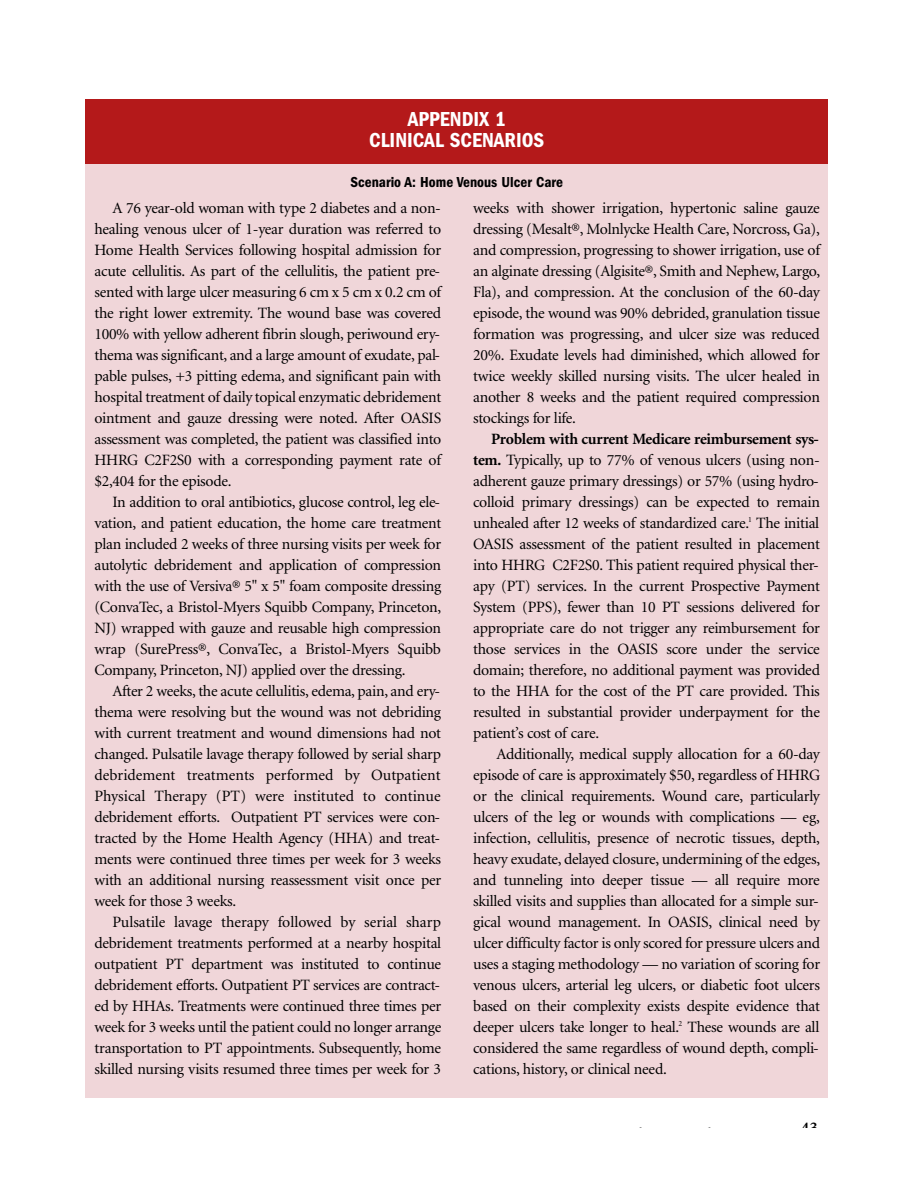
<style>
.page{position:relative;width:918px;height:1188px;background:#fff}
.page>*{position:absolute;margin:0;border:0;box-sizing:border-box;transform-origin:0 0}
.t1{font:600 condensed 21px/21px "Franklin Gothic";color:#fff;text-align:center}
.t2{font:15.75px/21px "Minion";letter-spacing:-.02em;color:#000;text-align:justify}
.t3{font:600 condensed 15px "Franklin Gothic";color:#000}
.s1{font-weight:700}
</style>
<div class="page">
<div style="left:86px;top:155px;width:742px;height:943px;background:#f0d6d9"></div>
<div style="left:86px;top:99px;width:742px;height:64px;background:#b4191a"></div>
<h1 class="t1" style="left:369px;top:110px;width:177px">APPENDIX 1<br>CLINICAL SCENARIOS</h1>
<p class="t3" style="left:351px;top:177px;width:214px">Scenario A: Home Venous Ulcer Care</p>
<p class="t2" style="left:94px;top:199px;width:348px;text-indent:18px">A 76 year-old woman with type 2 diabetes and a non&shy;healing venous ulcer of 1-year duration was referred to Home Health Services following hospital admission for acute cellulitis. As part of the cellulitis, the patient pre&shy;sented with large ulcer measuring 6 cm x 5 cm x 0.2 cm of the right lower extremity. The wound base was covered 100% with yellow adherent fibrin slough, periwound ery&shy;thema was significant, and a large amount of exudate, pal&shy;pable pulses, +3 pitting edema, and significant pain with hospital treatment of daily topical enzymatic debridement ointment and gauze dressing were noted. After OASIS assessment was completed, the patient was classified into HHRG C2F2S0 with a corresponding payment rate of $2,404 for the episode.</p>
<p class="t2" style="left:94px;top:493px;width:348px;text-indent:18px">In addition to oral antibiotics, glucose control, leg ele&shy;vation, and patient education, the home care treatment plan included 2 weeks of three nursing visits per week for autolytic debridement and application of compression with the use of Versiva® 5" x 5" foam composite dressing (ConvaTec, a Bristol-Myers Squibb Company, Princeton, NJ) wrapped with gauze and reusable high compression wrap (SurePress®, ConvaTec, a Bristol-Myers Squibb Company, Princeton, NJ) applied over the dressing.</p>
<p class="t2" style="left:94px;top:682px;width:348px;text-indent:18px">After 2 weeks, the acute cellulitis, edema, pain, and ery&shy;thema were resolving but the wound was not debriding with current treatment and wound dimensions had not changed. Pulsatile lavage therapy followed by serial sharp debridement treatments performed by Outpatient Physical Therapy (PT) were instituted to continue debridement efforts. Outpatient PT services were con&shy;tracted by the Home Health Agency (HHA) and treat&shy;ments were continued three times per week for 3 weeks with an additional nursing reassessment visit once per week for those 3 weeks.</p>
<p class="t2" style="left:94px;top:913px;width:348px;text-indent:18px">Pulsatile lavage therapy followed by serial sharp debridement treatments performed at a nearby hospital outpatient PT department was instituted to continue debridement efforts. Outpatient PT services are contract&shy;ed by HHAs. Treatments were continued three times per week for 3 weeks until the patient could no longer arrange transportation to PT appointments. Subsequently, home skilled nursing visits resumed three times per week for 3</p>
<p class="t2" style="left:473px;top:199px;width:348px">weeks with shower irrigation, hypertonic saline gauze dressing (Mesalt®, Molnlycke Health Care, Norcross, Ga), and compression, progressing to shower irrigation, use of an alginate dressing (Algisite®, Smith and Nephew, Largo, Fla), and compression. At the conclusion of the 60-day episode, the wound was 90% debrided, granulation tissue formation was progressing, and ulcer size was reduced 20%. Exudate levels had diminished, which allowed for twice weekly skilled nursing visits. The ulcer healed in another 8 weeks and the patient required compression stockings for life.</p>
<p class="t2" style="left:473px;top:430px;width:348px;text-indent:18px"><span class="s1">Problem with current Medicare reimbursement sys&shy;tem.</span> Typically, up to 77% of venous ulcers (using non&shy;adherent gauze primary dressings) or 57% (using hydro&shy;colloid primary dressings) can be expected to remain unhealed after 12 weeks of standardized care.<sup>1</sup> The initial OASIS assessment of the patient resulted in placement into HHRG C2F2S0. This patient required physical ther&shy;apy (PT) services. In the current Prospective Payment System (PPS), fewer than 10 PT sessions delivered for appropriate care do not trigger any reimbursement for those services in the OASIS score under the service domain; therefore, no additional payment was provided to the HHA for the cost of the PT care provided. This resulted in substantial provider underpayment for the patient’s cost of care.</p>
<p class="t2" style="left:473px;top:745px;width:349px;text-indent:23px">Additionally, medical supply allocation for a 60-day episode of care is approximately $50, regardless of HHRG or the clinical requirements. Wound care, particularly ulcers of the leg or wounds with complications — eg, infection, cellulitis, presence of necrotic tissues, depth, heavy exudate, delayed closure, undermining of the edges, and tunneling into deeper tissue — all require more skilled visits and supplies than allocated for a simple sur&shy;gical wound management. In OASIS, clinical need by ulcer difficulty factor is only scored for pressure ulcers and uses a staging methodology — no variation of scoring for venous ulcers, arterial leg ulcers, or diabetic foot ulcers based on their complexity exists despite evidence that deeper ulcers take longer to heal.<sup>2</sup> These wounds are all considered the same regardless of wound depth, compli&shy;cations, history, or clinical need.</p>
</div>
